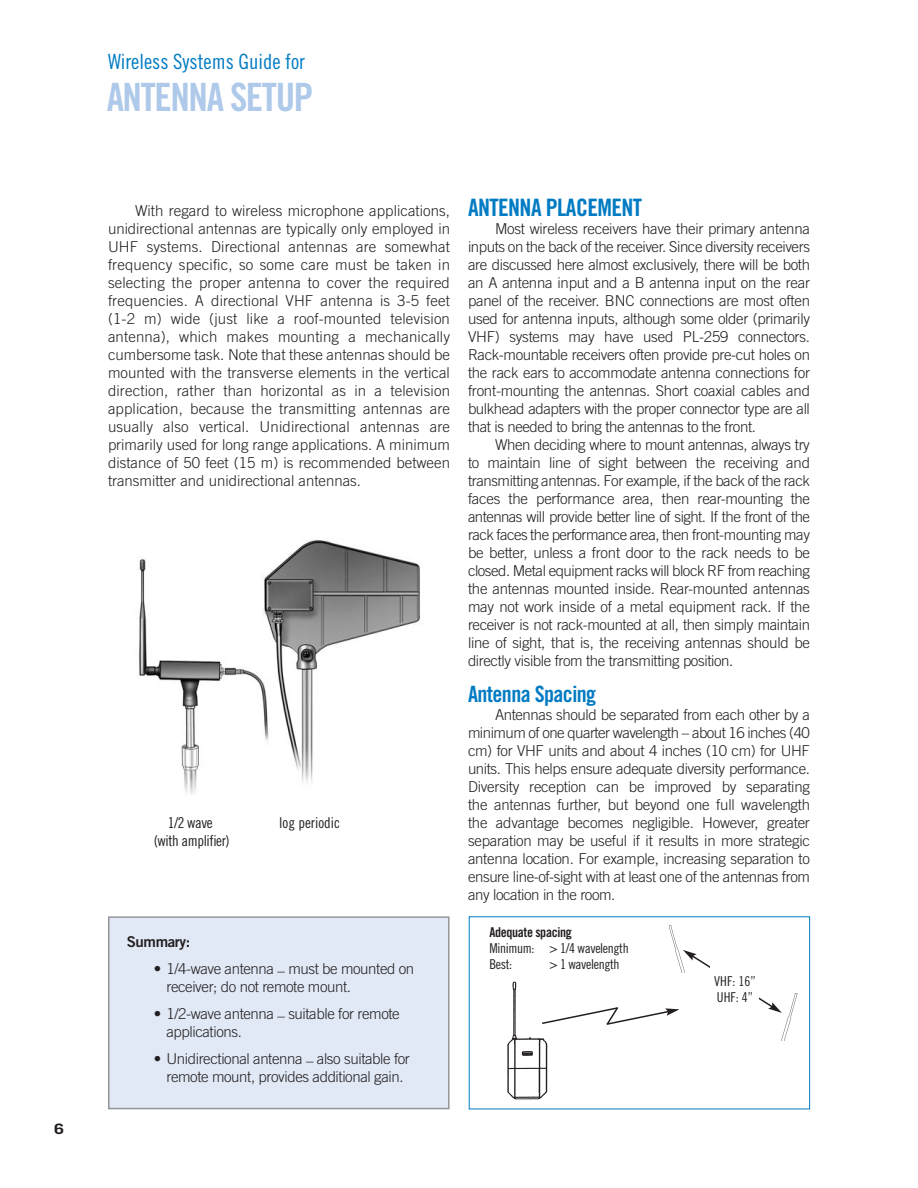
<style>
.page{position:relative;width:918px;height:1188px;background:#fff}
.page>*{position:absolute;margin:0;border:0;box-sizing:border-box;transform-origin:0 0}
.t1{font:39px "Trade Gothic Bold Cond Twenty";letter-spacing:-.035em;color:#aec9e9}
.t2{font:24px "Trade Gothic Bold Cond Twenty";letter-spacing:-.025em;color:#007bc3}
.t3{font:22.5px "Trade Gothic Bold Cond Twenty";letter-spacing:-.025em;color:#007bc3}
.t4{font:21px "Trade Gothic Cond Eighteen";color:#007bc3}
.t5{font:300 15px/18px "Trade Gothic";letter-spacing:-.025em;color:#231f20;text-align:justify}
.t6{font:15px/18px "Trade Gothic Cond Eighteen";letter-spacing:-.025em;color:#231f20;text-align:center}
.t7{font:15px "Trade Gothic Cond Eighteen";color:#231f20}
.t8{font:15px "Trade Gothic Bold Two";letter-spacing:-.025em;color:#231f20}
.t9{font:700 14.4px "Trade Gothic";color:#231f20;scale:1.25 1}
.t10{font:13.5px/16.4px "Trade Gothic Cond Eighteen";letter-spacing:-.025em;color:#231f20}
.t11{font:13.5px "Trade Gothic Bold Cond Twenty";letter-spacing:-.025em;color:#231f20}
</style>
<div class="page">
<img style="left:139px;top:540px;width:281px;height:254px">
<div style="left:110px;top:918px;width:338px;height:190px;background:#e1e9f6"></div>
<div style="left:108px;top:916px;width:342px;height:193px;border:2px solid #939598"></div>
<img style="left:507px;top:981px;width:41px;height:119px">
<svg style="left:540px;top:952px;width:237px;height:74px"></svg>
<div style="left:711px;top:960px;width:48px;height:56px;background:#fff"></div>
<img style="left:656px;top:925px;width:34px;height:47px">
<img style="left:777px;top:988px;width:33px;height:52px">
<p class="t9" style="left:54px;top:1124px;width:10px">6</p>
<h3 class="t4" style="left:108px;top:54px;width:199px">Wireless Systems Guide for</h3>
<h1 class="t1" style="left:107px;top:83px;width:208px">ANTENNA SETUP</h1>
<p class="t5" style="left:108px;top:203px;width:344px;text-indent:27px">With regard to wireless microphone applications, unidirectional antennas are typically only employed in UHF systems. Directional antennas are somewhat frequency specific, so some care must be taken in selecting the proper antenna to cover the required frequencies. A directional VHF antenna is 3-5 feet (1-2 m) wide (just like a roof-mounted television antenna), which makes mounting a mechanically cumbersome task. Note that these antennas should be mounted with the transverse elements in the vertical direction, rather than horizontal as in a television application, because the transmitting antennas are usually also vertical. Unidirectional antennas are primarily used for long range applications. A minimum distance of 50 feet (15 m) is recommended between transmitter and unidirectional antennas.</p>
<h2 class="t2" style="left:468px;top:199px;width:176px">ANTENNA PLACEMENT</h2>
<p class="t5" style="left:468px;top:221px;width:344px;text-indent:27px">Most wireless receivers have their primary antenna inputs on the back of the receiver. Since diversity receivers are discussed here almost exclusively, there will be both an A antenna input and a B antenna input on the rear panel of the receiver. BNC connections are most often used for antenna inputs, although some older (primarily VHF) systems may have used PL-259 connectors.<br>Rack-mountable receivers often provide pre-cut holes on the rack ears to accommodate antenna connections for front-mounting the antennas. Short coaxial cables and bulkhead adapters with the proper connector type are all that is needed to bring the antennas to the front.</p>
<p class="t5" style="left:468px;top:437px;width:344px;text-indent:27px">When deciding where to mount antennas, always try to maintain line of sight between the receiving and transmitting antennas. For example, if the back of the rack faces the performance area, then rear-mounting the antennas will provide better line of sight. If the front of the rack faces the performance area, then front-mounting may be better, unless a front door to the rack needs to be closed. Metal equipment racks will block RF from reaching the antennas mounted inside. Rear-mounted antennas may not work inside of a metal equipment rack. If the receiver is not rack-mounted at all, then simply maintain line of sight, that is, the receiving antennas should be directly visible from the transmitting position.</p>
<h3 class="t3" style="left:468px;top:686px;width:130px">Antenna Spacing</h3>
<p class="t5" style="left:468px;top:707px;width:344px;text-indent:27px">Antennas should be separated from each other by a minimum of one quarter wavelength – about 16 inches (40 cm) for VHF units and about 4 inches (10 cm) for UHF units. This helps ensure adequate diversity performance.<br>Diversity reception can be improved by separating the antennas further, but beyond one full wavelength the advantage becomes negligible. However, greater separation may be useful if it results in more strategic antenna location. For example, increasing separation to ensure line-of-sight with at least one of the antennas from any location in the room.</p>
<p class="t6" style="left:154px;top:815px;width:77px">1/2 wave<br>(with amplifier)</p>
<p class="t7" style="left:279px;top:817px;width:62px">log periodic</p>
<p class="t8" style="left:127px;top:937px;width:65px">Summary:</p>
<p class="t5" style="left:166px;top:961px;width:249px;text-indent:-13px">• 1/4-wave antenna – must be mounted on receiver; do not remote mount.</p>
<p class="t5" style="left:166px;top:1006px;width:235px;text-indent:-13px">• 1/2-wave antenna – suitable for remote applications.</p>
<p class="t5" style="left:154px;top:1051px;width:258px;text-align:center">• Unidirectional antenna – also suitable for remote mount, provides additional gain.</p>
<p class="t11" style="left:489px;top:927px;width:84px">Adequate spacing</p>
<p class="t10" style="left:489px;top:941px;width:141px">Minimum: &gt; 1/4 wavelength<br>Best:</p>
<p class="t10" style="left:550px;top:957px;width:72px">&gt; 1 wavelength</p>
<p class="t10" style="left:714px;top:974px;width:43px">VHF: 16”<br>UHF: 4”</p>
</div>
